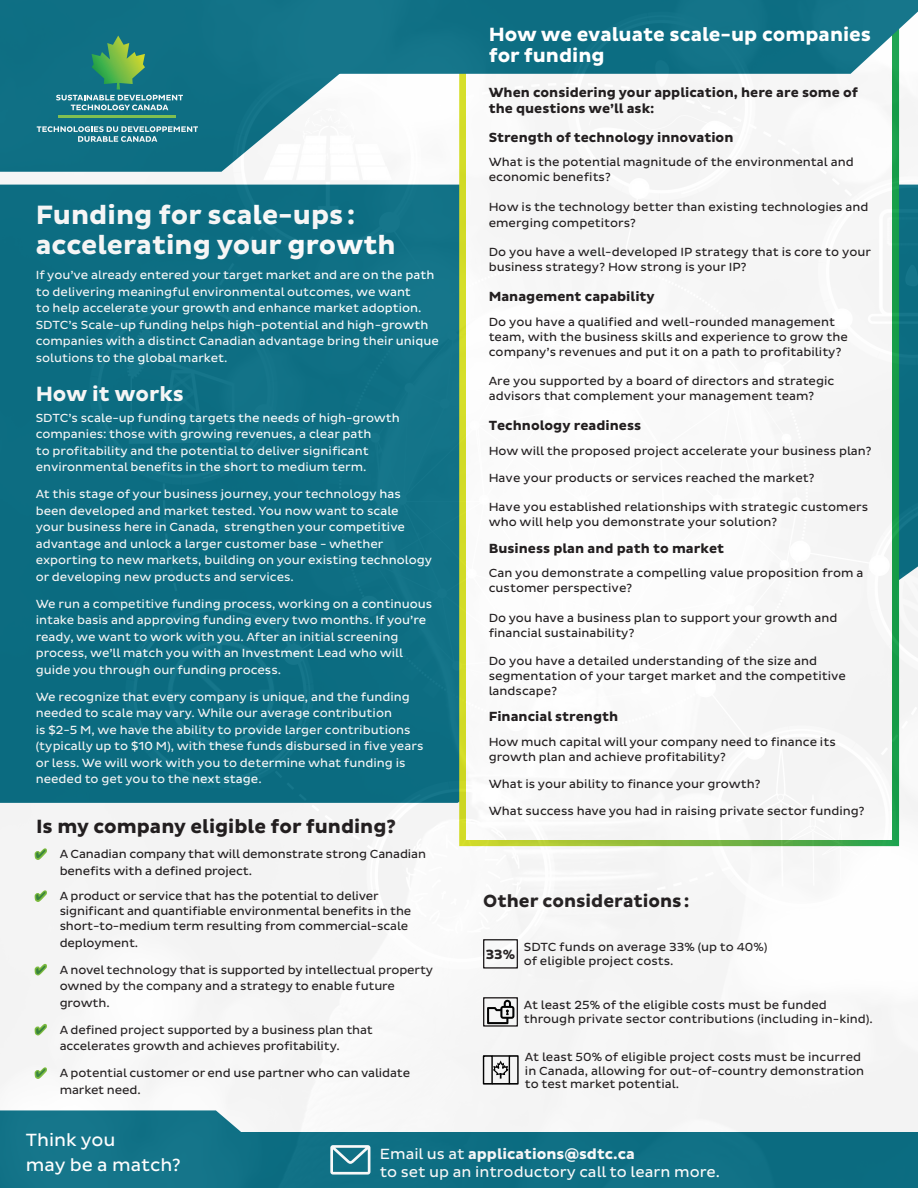
<style>
.page{position:relative;width:918px;height:1188px;background:#fff}
.page>*{position:absolute;margin:0;border:0;box-sizing:border-box;transform-origin:0 0}
.BOLD_TITLE__White{font:700 27px "Pluto Sans";color:#fff}
.REGULAR_TITLE__White{font:700 27px "Pluto Sans";color:#fff}
.Subtitle_white{font:700 21px "Pluto Sans";color:#fff}
.Subtitle__Black{font:700 19.5px/21px "Pluto Sans";color:#fff}
.subtitle_Bulletpoint{font:700 19.5px "Pluto Sans";color:#231f20}
.t1{font:18px/25.5px "Pluto Sans";color:#fff}
.Subtitle__Black-2{font:700 18px "Pluto Sans";color:#231f20}
.t2{font:15px/18px "Pluto Sans";color:#fff}
.t3{font:700 13.65px "Pluto Sans";color:#231f20}
.Sous-titre_souligné{font:700 13.5px/16.5px "Pluto Sans";color:#231f20}
.Texte{font:12px/16.5px "Pluto Sans";color:#fff}
.Gros_espaces{font:12px/16.5px "Pluto Sans";color:#231f20}
.BULLETPOINT{font:12px/15px "Pluto Sans";color:#231f20}
.Sous-titre_souligné-2{font:12px/15px "Pluto Sans";color:#231f20}
.s1{font-weight:700}
</style>
<div class="page">
<img style="left:0;top:0;width:918px;height:1188px">
<svg style="left:36px;top:850px;width:9px;height:8px"></svg>
<svg style="left:36px;top:892px;width:9px;height:8px"></svg>
<svg style="left:36px;top:965px;width:9px;height:9px"></svg>
<svg style="left:36px;top:1025px;width:9px;height:9px"></svg>
<svg style="left:36px;top:1069px;width:9px;height:8px"></svg>
<p class="REGULAR_TITLE__White" style="left:36px;top:199px;width:321px">Funding for scale-ups:</p>
<p class="BOLD_TITLE__White" style="left:36px;top:229px;width:361px">accelerating your growth</p>
<p class="Texte" style="left:36px;top:267px;width:405px">If you’ve already entered your target market and are on the path to delivering meaningful environmental outcomes, we want<br>to help accelerate your growth and enhance market adoption.<br>SDTC’s Scale-up funding helps high-potential and high-growth companies with a distinct Canadian advantage bring their unique solutions to the global market.</p>
<p class="Subtitle_white" style="left:36px;top:382px;width:150px">How it works</p>
<p class="Texte" style="left:36px;top:410px;width:366px">SDTC’s scale-up funding targets the needs of high-growth companies: those with growing revenues, a clear path<br>to profitability and the potential to deliver significant environmental benefits in the short to medium term.</p>
<p class="Texte" style="left:36px;top:486px;width:398px">At this stage of your business journey, your technology has been developed and market tested. You now want to scale<br>your business here in Canada, strengthen your competitive advantage and unlock a larger customer base - whether exporting to new markets, building on your existing technology or developing new products and services.</p>
<p class="Texte" style="left:36px;top:596px;width:398px">We run a competitive funding process, working on a continuous intake basis and approving funding every two months. If you’re ready, we want to work with you. After an initial screening process, we’ll match you with an Investment Lead who will guide you through our funding process.</p>
<p class="Texte" style="left:36px;top:689px;width:389px">We recognize that every company is unique, and the funding needed to scale may vary. While our average contribution<br>is $2-5 M, we have the ability to provide larger contributions (typically up to $10 M), with these funds disbursed in five years or less. We will work with you to determine what funding is needed to get you to the next stage.</p>
<p class="subtitle_Bulletpoint" style="left:36px;top:816px;width:362px">Is my company eligible for funding?</p>
<p class="Gros_espaces" style="left:60px;top:846px;width:368px">A Canadian company that will demonstrate strong Canadian benefits with a defined project.</p>
<p class="Gros_espaces" style="left:60px;top:889px;width:353px;line-height:15px">A product or service that has the potential to deliver significant and quantifiable environmental benefits in the short-to-medium term resulting from commercial-scale</p>
<p class="Gros_espaces" style="left:60px;top:935px;width:80px">deployment.</p>
<p class="Gros_espaces" style="left:60px;top:962px;width:375px">A novel technology that is supported by intellectual property owned by the company and a strategy to enable future growth.</p>
<p class="Gros_espaces" style="left:60px;top:1022px;width:315px">A defined project supported by a business plan that accelerates growth and achieves profitability.</p>
<p class="Gros_espaces" style="left:60px;top:1065px;width:352px">A potential customer or end use partner who can validate market need.</p>
<p class="Subtitle__Black" style="left:489px;top:25px;width:384px">How we evaluate scale-up companies for funding</p>
<p class="Sous-titre_souligné" style="left:489px;top:84px;width:371px">When considering your application, here are some of the questions we’ll ask:</p>
<p class="Sous-titre_souligné" style="left:489px;top:129px;width:246px">Strength of technology innovation</p>
<p class="BULLETPOINT" style="left:489px;top:154px;width:367px">What is the potential magnitude of the environmental and economic benefits?</p>
<p class="Gros_espaces" style="left:489px;top:198px;width:381px">How is the technology better than existing technologies and emerging competitors?</p>
<p class="Gros_espaces" style="left:489px;top:244px;width:384px;line-height:15px">Do you have a well-developed IP strategy that is core to your business strategy? How strong is your IP?</p>
<p class="Sous-titre_souligné" style="left:489px;top:288px;width:168px">Management capability</p>
<p class="Gros_espaces" style="left:489px;top:315px;width:361px;line-height:15px">Do you have a qualified and well-rounded management team, with the business skills and experience to grow the company’s revenues and put it on a path to profitability?</p>
<p class="Gros_espaces" style="left:489px;top:373px;width:347px;line-height:15px">Are you supported by a board of directors and strategic advisors that complement your management team?</p>
<p class="Sous-titre_souligné" style="left:489px;top:417px;width:154px">Technology readiness</p>
<p class="Sous-titre_souligné-2" style="left:489px;top:444px;width:385px">How will the proposed project accelerate your business plan?</p>
<p class="Sous-titre_souligné-2" style="left:489px;top:471px;width:327px">Have your products or services reached the market?</p>
<p class="Sous-titre_souligné-2" style="left:489px;top:499px;width:381px">Have you established relationships with strategic customers who will help you demonstrate your solution?</p>
<p class="Sous-titre_souligné" style="left:489px;top:540px;width:237px">Business plan and path to market</p>
<p class="BULLETPOINT" style="left:489px;top:565px;width:376px">Can you demonstrate a compelling value proposition from a customer perspective?</p>
<p class="BULLETPOINT" style="left:489px;top:610px;width:350px">Do you have a business plan to support your growth and financial sustainability?</p>
<p class="BULLETPOINT" style="left:489px;top:654px;width:359px">Do you have a detailed understanding of the size and segmentation of your target market and the competitive landscape?</p>
<p class="Sous-titre_souligné" style="left:489px;top:708px;width:131px">Financial strength</p>
<p class="BULLETPOINT" style="left:489px;top:735px;width:349px">How much capital will your company need to finance its growth plan and achieve profitability?</p>
<p class="BULLETPOINT" style="left:489px;top:777px;width:273px">What is your ability to finance your growth?</p>
<p class="BULLETPOINT" style="left:489px;top:804px;width:377px">What success have you had in raising private sector funding?</p>
<p class="Subtitle__Black-2" style="left:483px;top:891px;width:208px">Other considerations:</p>
<p class="t3" style="left:486px;top:947px;width:31px">33%</p>
<p class="Gros_espaces" style="left:524px;top:940px;width:245px;line-height:13.5px">SDTC funds on average 33% (up to 40%) of eligible project costs.</p>
<p class="Gros_espaces" style="left:524px;top:999px;width:351px;line-height:13.5px">At least 25% of the eligible costs must be funded through private sector contributions (including in-kind).</p>
<p class="Gros_espaces" style="left:525px;top:1051px;width:341px;line-height:13.5px">At least 50% of eligible project costs must be incurred in Canada, allowing for out-of-country demonstration to test market potential.</p>
<p class="t1" style="left:26px;top:1127px;width:156px">Think you<br>may be a match?</p>
<p class="t2" style="left:380px;top:1145px;width:342px">Email us at <span class="s1">applications@sdtc.ca<br></span>to set up an introductory call to learn more.</p>
</div>
